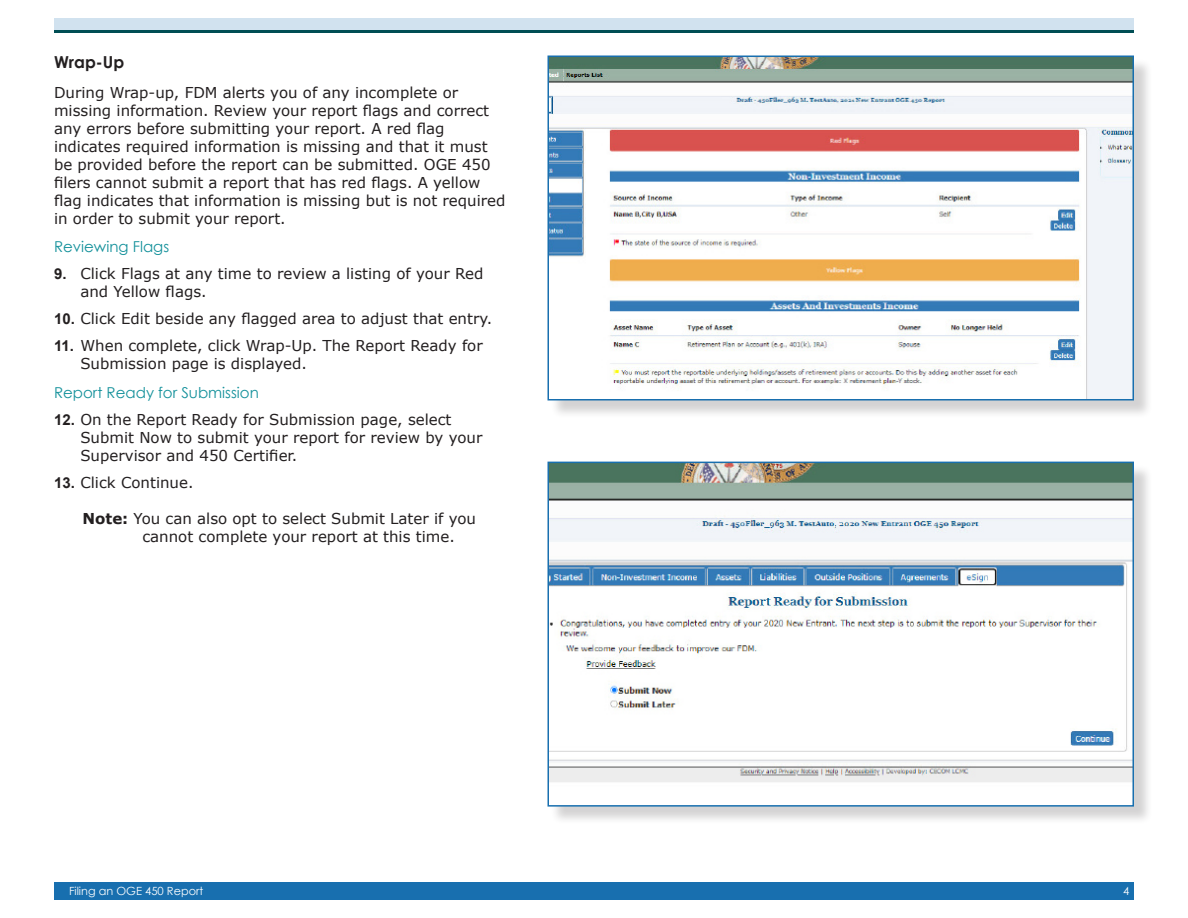
<style>
.page{position:relative;width:1188px;height:918px;background:#fff}
.page>*{position:absolute;margin:0;border:0;box-sizing:border-box;transform-origin:0 0}
.Heading_4{font:700 16.5px "Century Gothic";color:#231f20}
.Text_Paragraph{font:15px/18px "Verdana";color:#231f20}
.Note{font:15px/18px "Verdana";color:#231f20}
.Heading_5{font:15px "Century Gothic";color:#14919b}
.t1{font:11.25px "Century Gothic";color:#fff}
.s1{font-family:"Arial";font-weight:700}
.s2{font-weight:700}
</style>
<div class="page">
<div style="left:54px;top:882px;width:1080px;height:18px;background:#186faf"></div>
<div style="left:54px;top:18px;width:1080px;height:12px;background:#d1e2ef"></div>
<hr style="left:54px;top:30px;width:1080px;height:3px;background:#004e54">
<div style="left:550px;top:58px;width:603px;height:361px;background:#231f20;opacity:.2"></div>
<img style="left:551px;top:59px;width:580px;height:338px">
<div style="left:548px;top:56px;width:586px;height:344px;border:2px solid #186faf"></div>
<div style="left:550px;top:464px;width:603px;height:361px;background:#231f20;opacity:.2"></div>
<img style="left:551px;top:465px;width:580px;height:339px">
<div style="left:548px;top:462px;width:586px;height:345px;border:2px solid #186faf"></div>
<p class="Heading_4" style="left:54px;top:49px;width:72px">Wrap-Up</p>
<p class="Text_Paragraph" style="left:54px;top:83px;width:453px">During Wrap-up, FDM alerts you of any incomplete or missing information. Review your report flags and correct any errors before submitting your report. A red flag indicates required information is missing and that it must be provided before the report can be submitted. OGE 450 filers cannot submit a report that has red flags. A yellow flag indicates that information is missing but is not required in order to submit your report.</p>
<p class="Heading_5" style="left:54px;top:236px;width:117px">Reviewing Flags</p>
<p class="Text_Paragraph" style="left:80px;top:265px;width:404px;text-indent:-26px"><span class="s1">9.</span> Click Flags at any time to review a listing of your Red and Yellow flags.</p>
<p class="Text_Paragraph" style="left:54px;top:310px;width:440px"><span class="s1">10.</span> Click Edit beside any flagged area to adjust that entry.</p>
<p class="Text_Paragraph" style="left:80px;top:337px;width:404px;text-indent:-26px"><span class="s1">11.</span> When complete, click Wrap-Up. The Report Ready for<br>Submission page is displayed.</p>
<p class="Heading_5" style="left:54px;top:382px;width:206px">Report Ready for Submission</p>
<p class="Text_Paragraph" style="left:80px;top:410px;width:404px;text-indent:-26px"><span class="s1">12.</span> On the Report Ready for Submission page, select<br>Submit Now to submit your report for review by your<br>Supervisor and 450 Certifier.</p>
<p class="Text_Paragraph" style="left:54px;top:473px;width:141px"><span class="s1">13.</span> Click Continue.</p>
<p class="Note" style="left:142px;top:509px;width:335px;text-indent:-60px"><span class="s2">Note:</span> You can also opt to select Submit Later if you cannot complete your report at this time.</p>
<p class="t1" style="left:69px;top:883px;width:136px">Filing an OGE 450 Report</p>
<p class="t1" style="left:1123px;top:883px;width:8px">4</p>
</div>
